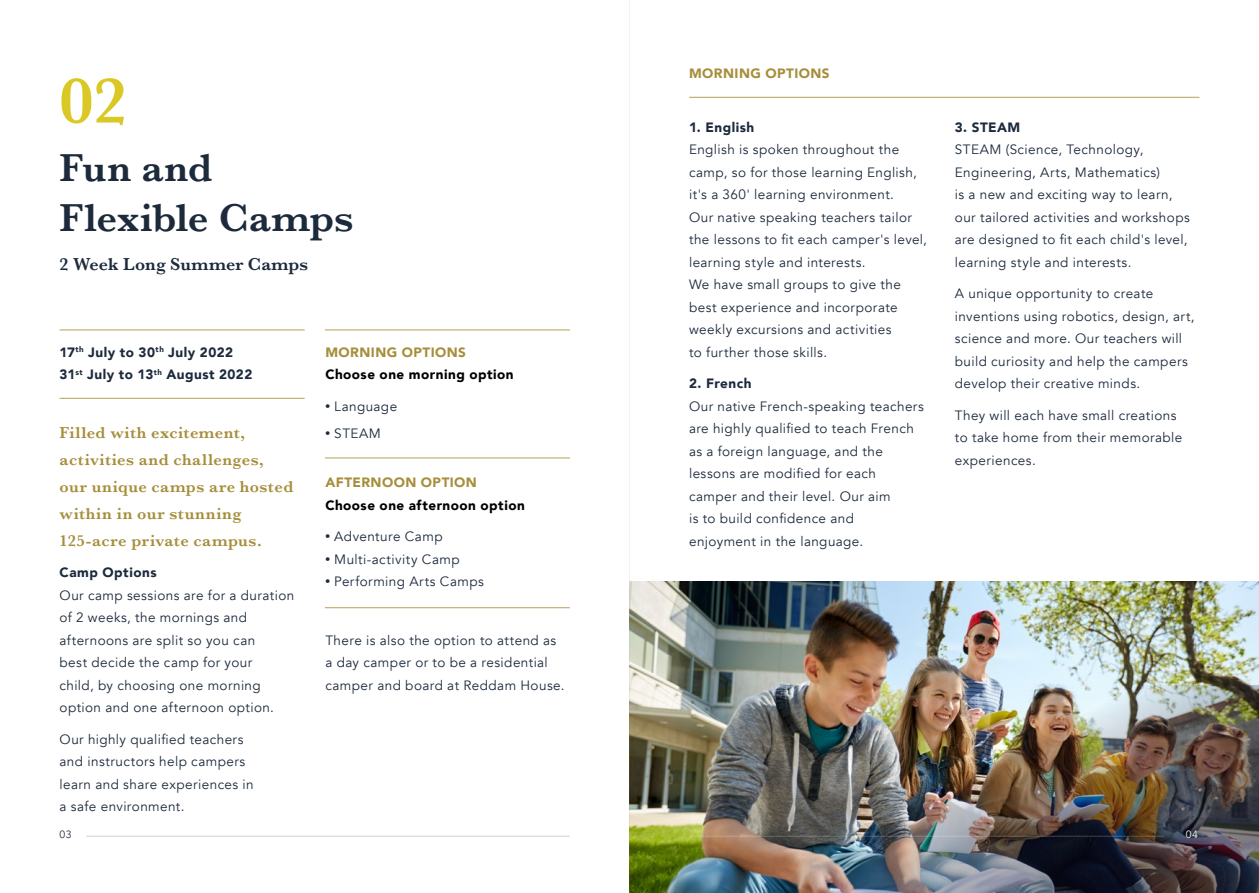
<style>
.page{position:relative;width:1259px;height:893px;background:#fff}
.page>*{position:absolute;margin:0;border:0;box-sizing:border-box;transform-origin:0 0}
.t1{font:600 67.5px "Baskerville";color:#dac825}
.t2{font:600 40.5px/49.5px "Baskerville";color:#1c2a3c}
.t3{font:600 18px "Baskerville";letter-spacing:.005em;color:#1c2a3c}
.t4{font:600 16.5px/27px "Baskerville";letter-spacing:.03em;color:#a68e3b}
.t5{font:13.5px/22.5px "Avenir";letter-spacing:.03em;color:#1c2a3c}
.t6{font:900 13.5px/22.5px "Avenir";letter-spacing:.035em;color:#1c2a3c}
.t7{font:900 13.5px "Avenir";letter-spacing:.035em;color:#000}
.t8{font:900 13.5px "Avenir";letter-spacing:.03em;color:#a68e3b}
.t9{font:10.5px "Avenir";color:#1c2a3c}
.t10{font:10.5px "Avenir";color:#fff}
.s1{font-family:"Adobe Caslon Pro";font-weight:700}
</style>
<div class="page">
<img style="left:630px;top:582px;width:629px;height:103px">
<hr style="left:86px;top:836px;width:484px;height:1px;background:#1c2445">
<img style="left:630px;top:685px;width:629px;height:208px">
<hr style="left:689px;top:836px;width:474px;height:1px;background:#fff">
<hr style="left:325px;top:330px;width:245px;height:1px;background:#b69f56">
<hr style="left:60px;top:330px;width:245px;height:1px;background:#b69f56">
<hr style="left:60px;top:398px;width:245px;height:1px;background:#b69f56">
<hr style="left:689px;top:97px;width:510px;height:1px;background:#b69f56">
<hr style="left:325px;top:458px;width:245px;height:1px;background:#b69f56">
<hr style="left:325px;top:607px;width:245px;height:1px;background:#b69f56">
<hr style="left:629px;top:0;width:1px;height:893px;background:#a68e3b">
<h1 class="t1" style="left:60px;top:53px;width:69px">02</h1>
<h2 class="t2" style="left:60px;top:143px;width:296px">Fun and<br>Flexible Camps</h2>
<h3 class="t3" style="left:60px;top:251px;width:250px">2 Week Long Summer Camps</h3>
<p class="t6" style="left:60px;top:340px;width:194px">17<sup>th</sup> July to 30<sup>th</sup> July 2022<br>31<sup>st</sup> July to 13<sup>th</sup> August 2022</p>
<p class="t4" style="left:60px;top:419px;width:235px">Filled with excitement, activities and challenges, our unique camps are hosted within in our stunning<br>125-acre private campus.</p>
<p class="t6" style="left:60px;top:561px;width:99px">Camp Options</p>
<p class="t5" style="left:60px;top:584px;width:236px">Our camp sessions are for a duration of 2 weeks, the mornings and afternoons are split so you can<br>best decide the camp for your<br>child, by choosing one morning option and one afternoon option.</p>
<p class="t5" style="left:60px;top:728px;width:196px">Our highly qualified teachers and instructors help campers learn and share experiences in a safe environment.</p>
<p class="t8" style="left:325px;top:340px;width:142px">MORNING OPTIONS</p>
<p class="t7" style="left:325px;top:363px;width:190px">Choose one morning option</p>
<p class="t5" style="left:325px;top:395px;width:73px"><span class="s1">•</span> Language</p>
<p class="t5" style="left:325px;top:422px;width:57px"><span class="s1">•</span> STEAM</p>
<p class="t8" style="left:325px;top:471px;width:153px">AFTERNOON OPTION</p>
<p class="t7" style="left:325px;top:493px;width:201px">Choose one afternoon option</p>
<p class="t5" style="left:325px;top:525px;width:119px"><span class="s1">•</span> Adventure Camp</p>
<p class="t5" style="left:325px;top:548px;width:136px"><span class="s1">•</span> Multi-activity Camp</p>
<p class="t5" style="left:325px;top:570px;width:160px"><span class="s1">•</span> Performing Arts Camps</p>
<p class="t5" style="left:325px;top:629px;width:241px">There is also the option to attend as a day camper or to be a residential camper and board at Reddam House.</p>
<p class="t8" style="left:689px;top:61px;width:142px">MORNING OPTIONS</p>
<p class="t6" style="left:689px;top:115px;width:67px">1. English</p>
<p class="t5" style="left:689px;top:138px;width:239px">English is spoken throughout the camp, so for those learning English, it's a 360' learning environment.<br>Our native speaking teachers tailor the lessons to fit each camper's level, learning style and interests.<br>We have small groups to give the best experience and incorporate weekly excursions and activities<br>to further those skills.</p>
<p class="t6" style="left:689px;top:372px;width:64px">2. French</p>
<p class="t5" style="left:689px;top:395px;width:236px">Our native French-speaking teachers are highly qualified to teach French as a foreign language, and the lessons are modified for each camper and their level. Our aim<br>is to build confidence and enjoyment in the language.</p>
<p class="t6" style="left:955px;top:115px;width:67px">3. STEAM</p>
<p class="t5" style="left:955px;top:138px;width:236px">STEAM (Science, Technology, Engineering, Arts, Mathematics)<br>is a new and exciting way to learn, our tailored activities and workshops are designed to fit each child's level, learning style and interests.</p>
<p class="t5" style="left:955px;top:282px;width:241px">A unique opportunity to create inventions using robotics, design, art, science and more. Our teachers will build curiosity and help the campers develop their creative minds.</p>
<p class="t5" style="left:955px;top:404px;width:229px">They will each have small creations to take home from their memorable experiences.</p>
<p class="t9" style="left:60px;top:828px;width:14px">03</p>
<p class="t10" style="left:1185px;top:828px;width:14px">04</p>
</div>
